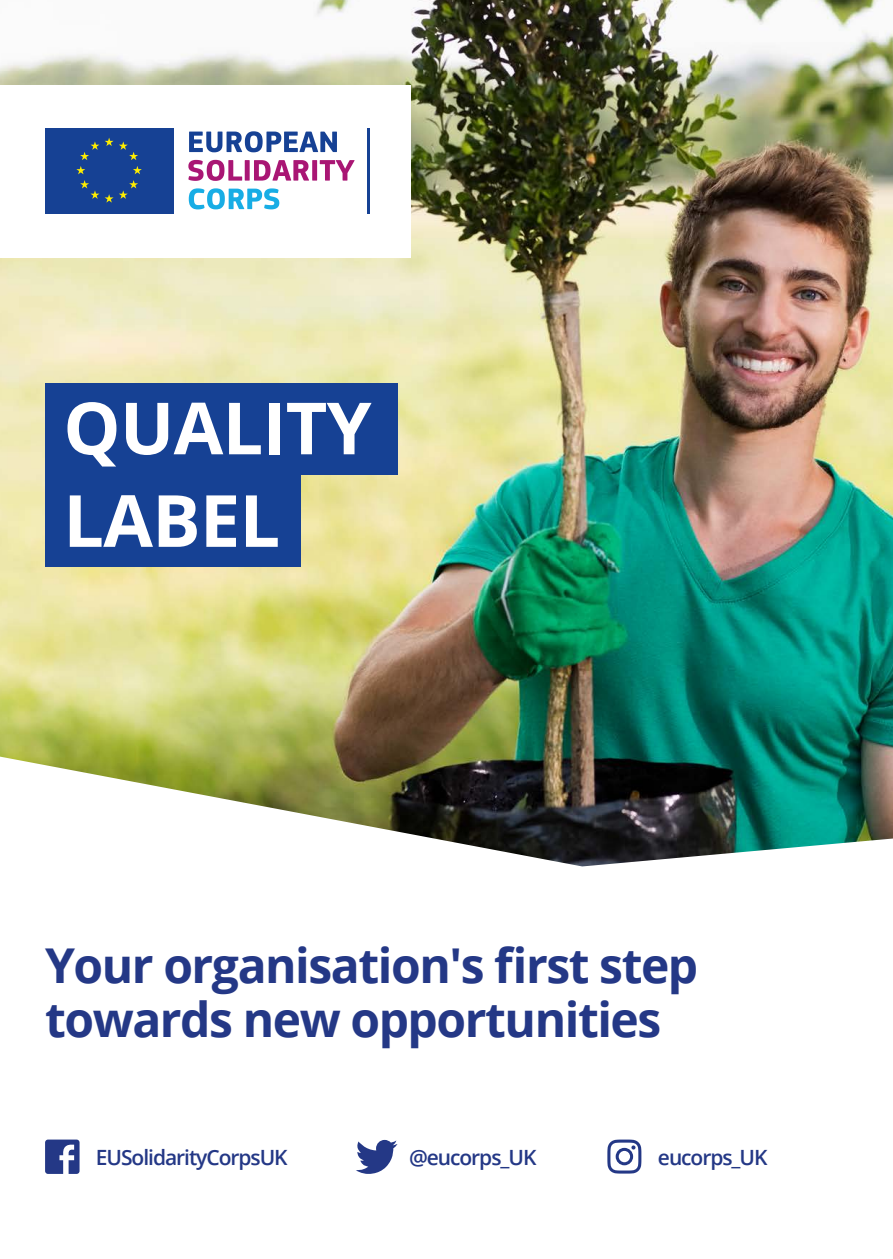
<style>
.page{position:relative;width:893px;height:1259px;background:#fff}
.page>*{position:absolute;margin:0;border:0;box-sizing:border-box;transform-origin:0 0}
.t1{font:700 72px "Open Sans";letter-spacing:-.01em;color:#fff}
.t2{font:700 48px/54px "Open Sans";letter-spacing:-.03em;color:#243886}
.t3{font:600 21px "Open Sans";letter-spacing:-.05em;color:#243886}
</style>
<div class="page">
<img style="left:0;top:0;width:893px;height:756px">
<svg style="left:0;top:756px;width:893px;height:418px"></svg>
<svg style="left:45px;top:1139px;width:35px;height:35px"></svg>
<svg style="left:355px;top:1140px;width:42px;height:34px"></svg>
<svg style="left:607px;top:1139px;width:34px;height:34px"></svg>
<div style="left:0;top:85px;width:411px;height:172px;background:#fff"></div>
<hr style="left:367px;top:128px;width:3px;height:86px;background:#164194">
<div style="left:45px;top:128px;width:129px;height:85px;background:#164194"></div>
<svg style="left:80px;top:141px;width:19px;height:19px"></svg>
<svg style="left:76px;top:166px;width:9px;height:8px"></svg>
<svg style="left:80px;top:180px;width:19px;height:19px"></svg>
<svg style="left:105px;top:180px;width:33px;height:23px"></svg>
<svg style="left:133px;top:166px;width:9px;height:8px"></svg>
<svg style="left:105px;top:138px;width:33px;height:22px"></svg>
<svg style="left:189px;top:131px;width:148px;height:21px"></svg>
<svg style="left:188px;top:160px;width:167px;height:21px"></svg>
<svg style="left:189px;top:188px;width:90px;height:21px"></svg>
<div style="left:45px;top:383px;width:352px;height:92px;background:#164194"></div>
<div style="left:45px;top:475px;width:256px;height:92px;background:#164194"></div>
<p class="t1" style="left:63px;top:377px;width:310px">QUALITY</p>
<p class="t1" style="left:63px;top:470px;width:218px">LABEL</p>
<h1 class="t2" style="left:45px;top:937px;width:655px">Your organisation's first step towards new opportunities</h1>
<h3 class="t3" style="left:96px;top:1142px;width:193px">EUSolidarityCorpsUK</h3>
<h3 class="t3" style="left:409px;top:1142px;width:129px">@eucorps_UK</h3>
<h3 class="t3" style="left:658px;top:1142px;width:111px">eucorps_UK</h3>
</div>
